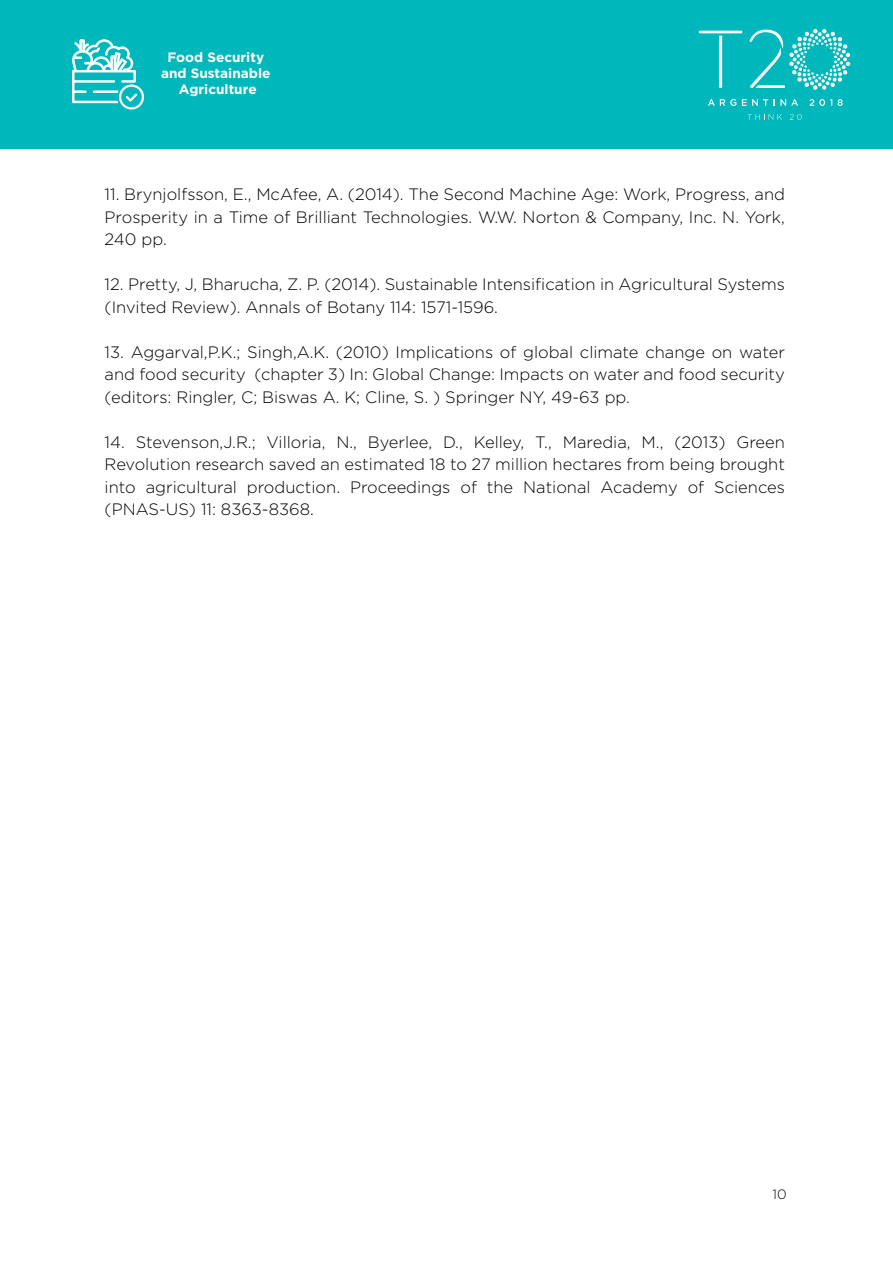
<style>
.page{position:relative;width:893px;height:1263px;background:#fff}
.page>*{position:absolute;margin:0;border:0;box-sizing:border-box;transform-origin:0 0}
.t1{font:300 16.5px/22.5px "Gotham";color:#000;text-align:justify}
.t2{font:700 13.5px/16.2px "Gotham";color:#fff;text-align:center}
.t3{font:300 13.5px "Gotham";color:#000}
</style>
<div class="page">
<div style="left:0;top:0;width:893px;height:149px;background:#00b8bc"></div>
<svg style="left:749px;top:29px;width:101px;height:61px"></svg>
<svg style="left:708px;top:99px;width:28px;height:7px"></svg>
<svg style="left:742px;top:99px;width:26px;height:7px"></svg>
<svg style="left:774px;top:99px;width:24px;height:7px"></svg>
<svg style="left:810px;top:99px;width:22px;height:7px"></svg>
<svg style="left:838px;top:99px;width:5px;height:7px"></svg>
<svg style="left:699px;top:31px;width:43px;height:57px"></svg>
<svg style="left:748px;top:114px;width:34px;height:6px"></svg>
<svg style="left:790px;top:114px;width:12px;height:6px"></svg>
<svg style="left:72px;top:39px;width:72px;height:71px"></svg>
<p class="t2" style="left:161px;top:49px;width:111px">Food Security and Sustainable<br>Agriculture</p>
<p class="t1" style="left:105px;top:183px;width:682px">11. Brynjolfsson, E., McAfee, A. (2014). The Second Machine Age: Work, Progress, and Prosperity in a Time of Brilliant Technologies. W.W. Norton &amp; Company, Inc. N. York, 240 pp.</p>
<p class="t1" style="left:105px;top:273px;width:682px">12. Pretty, J, Bharucha, Z. P. (2014). Sustainable Intensification in Agricultural Systems (Invited Review). Annals of Botany 114: 1571-1596.</p>
<p class="t1" style="left:105px;top:340px;width:682px">13. Aggarval,P.K.; Singh,A.K. (2010) Implications of global climate change on water and food security (chapter 3) In: Global Change: Impacts on water and food security (editors: Ringler, C; Biswas A. K; Cline, S. ) Springer NY, 49-63 pp.</p>
<p class="t1" style="left:105px;top:430px;width:682px">14. Stevenson,J.R.; Villoria, N., Byerlee, D., Kelley, T., Maredia, M., (2013) Green Revolution research saved an estimated 18 to 27 million hectares from being brought into agricultural production. Proceedings of the National Academy of Sciences (PNAS-US) 11: 8363-8368.</p>
<p class="t3" style="left:773px;top:1186px;width:16px">10</p>
</div>
